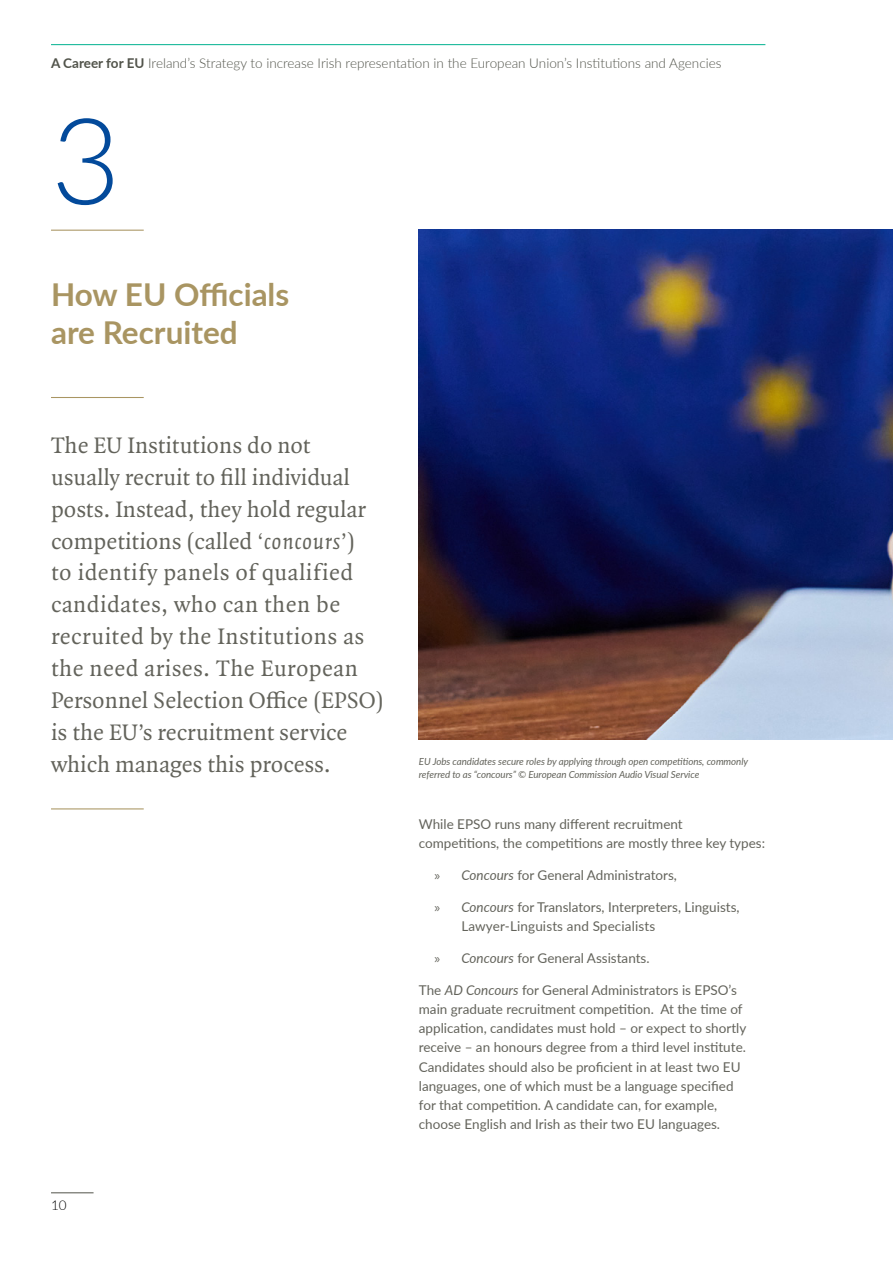
<style>
.page{position:relative;width:893px;height:1263px;background:#fff}
.page>*{position:absolute;margin:0;border:0;box-sizing:border-box;transform-origin:0 0}
.t1{font:300 120px "Lato";color:#034a9b}
.t2{font:700 31.5px/38.2px "Lato";color:#a99562}
.t3{font:24px/32px "Quadraat Pro";letter-spacing:.005em;color:#63635b}
.t4{font:13.5px/19.2px "Lato";color:#63635b}
.t5{font:300 13.5px "Lato";color:#51534a}
.t6{font:300 13.5px "Lato";color:#000}
.t7{font:italic 9.75px/12.8px "Lato";letter-spacing:-.005em;color:#63635b}
.s1{font-weight:700}
.s2{font-family:"Quadraat";font-style:italic}
.s3{font-family:"Myriad Pro"}
.s4{font-style:italic}
</style>
<div class="page">
<hr style="left:51px;top:1192px;width:43px;height:1px;background:#51534a">
<hr style="left:51px;top:44px;width:714px;height:1px;background:#00b18f">
<img style="left:419px;top:230px;width:474px;height:509px">
<hr style="left:51px;top:230px;width:93px;height:1px;background:#a99562">
<hr style="left:51px;top:397px;width:93px;height:1px;background:#a99562">
<hr style="left:51px;top:808px;width:93px;height:1px;background:#a99562">
<p class="t5" style="left:51px;top:54px;width:672px"><span class="s1">A Career for EU</span> Ireland’s Strategy to increase Irish representation in the European Union’s Institutions and Agencies</p>
<h1 class="t1" style="left:51px;top:77px;width:71px">3</h1>
<h2 class="t2" style="left:51px;top:274px;width:240px">How EU Officials are Recruited</h2>
<p class="t3" style="left:51px;top:429px;width:334px">The EU Institutions do not usually recruit to fill individual posts. Instead, they hold regular competitions (called ‘<span class="s2">concours</span>’)<br>to identify panels of qualified candidates, who can then be recruited by the Institutions as the need arises. The European<br>Personnel Selection Office (EPSO) is the EU’s recruitment service which manages this process.</p>
<p class="t6" style="left:51px;top:1196px;width:17px">10</p>
<p class="t7" style="left:419px;top:755px;width:331px">EU Jobs candidates secure roles by applying through open competitions, commonly referred to as “concours” © European Commission Audio Visual Service</p>
<p class="t4" style="left:419px;top:814px;width:348px">While EPSO runs many different recruitment competitions, the competitions are mostly three key types:</p>
<p class="t4" style="left:434px;top:865px;width:244px"><span class="s3">»</span> <span class="s4">Concours</span> for General Administrators,</p>
<p class="t4" style="left:461px;top:897px;width:280px;text-indent:-27px"><span class="s3">»</span> <span class="s4">Concours</span> for Translators, Interpreters, Linguists,<br>Lawyer-Linguists and Specialists</p>
<p class="t4" style="left:434px;top:948px;width:217px"><span class="s3">»</span> <span class="s4">Concours</span> for General Assistants.</p>
<p class="t4" style="left:419px;top:980px;width:329px">The <span class="s4">AD Concours</span> for General Administrators is EPSO’s main graduate recruitment competition. At the time of application, candidates must hold – or expect to shortly receive – an honours degree from a third level institute.<br>Candidates should also be proficient in at least two EU languages, one of which must be a language specified for that competition. A candidate can, for example, choose English and Irish as their two EU languages.</p>
</div>
